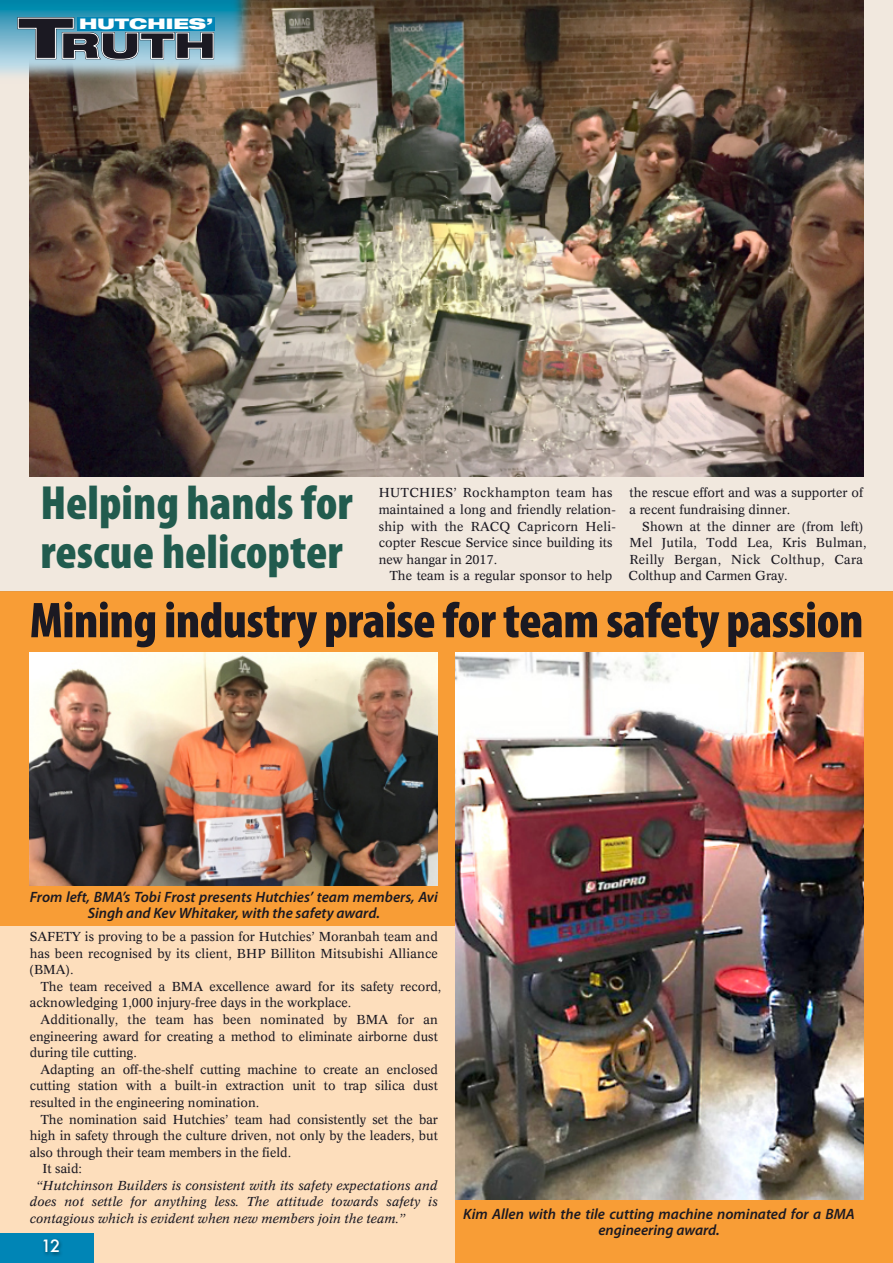
<style>
.page{position:relative;width:893px;height:1263px;background:#fff}
.page>*{position:absolute;margin:0;border:0;box-sizing:border-box;transform-origin:0 0}
.t1{font:900 condensed 50.7px "Myriad Pro";letter-spacing:-.01em;color:#1b1922}
.t2{font:900 condensed 48.3px/48.3px "Myriad Pro";color:#215b4e}
.t3{font:500 16.5px "Futura";color:#fff}
.t4{font:italic 600 15px/16.5px "Myriad Pro";color:#1b1922;text-align:center}
.t5{font:900 expanded 14.55px "Helvetica Neue LT Std";color:#fff;scale:1.23 1}
.t6{font:12.75px/16.5px "Concorde";color:#1b1922}
.t7{font:italic 12.75px/16.6px "Concorde";letter-spacing:-.01em;color:#1b1922;text-align:justify}
</style>
<div class="page">
<div style="left:0;top:591px;width:893px;height:672px;background:#f89d36"></div>
<div style="left:0;top:0;width:893px;height:591px;background:#f1e8de"></div>
<div style="left:0;top:926px;width:455px;height:337px;background:#fddebc"></div>
<img style="left:30px;top:0;width:833px;height:477px">
<img style="left:0;top:0;width:255px;height:84px">
<div style="left:0;top:1233px;width:94px;height:30px;background:#0085b6"></div>
<img style="left:43px;top:1239px;width:19px;height:17px">
<svg style="left:17px;top:17px;width:198px;height:43px;background:#467186"></svg>
<img style="left:455px;top:653px;width:408px;height:546px">
<img style="left:30px;top:653px;width:408px;height:233px">
<p class="t5" style="left:79px;top:18px;width:111px">HUTCHIES’</p>
<h2 class="t2" style="left:40px;top:483px;width:314px">Helping hands for rescue helicopter</h2>
<p class="t6" style="left:379px;top:486px;width:239px">HUTCHIES’ Rockhampton team has maintained a long and friendly relation&shy;ship with the RACQ Capricorn Heli&shy;copter Rescue Service since building its new hangar in 2017.</p>
<p class="t6" style="left:390px;top:569px;width:224px">The team is a regular sponsor to help</p>
<p class="t6" style="left:629px;top:486px;width:235px">the rescue effort and was a supporter of a recent fundraising dinner.</p>
<p class="t6" style="left:629px;top:519px;width:240px;text-indent:14px">Shown at the dinner are (from left)<br>Mel Jutila, Todd Lea, Kris Bulman,<br>Reilly Bergan, Nick Colthup, Cara<br>Colthup and Carmen Gray.</p>
<h1 class="t1" style="left:30px;top:599px;width:835px">Mining industry praise for team safety passion</h1>
<p class="t4" style="left:30px;top:890px;width:410px">From left, BMA’s Tobi Frost presents Hutchies’ team members, Avi<br>Singh and Kev Whitaker, with the safety award.</p>
<p class="t6" style="left:29px;top:929px;width:410px;text-align:justify">SAFETY is proving to be a passion for Hutchies’ Moranbah team and has been recognised by its client, BHP Billiton Mitsubishi Alliance (BMA).</p>
<p class="t6" style="left:30px;top:979px;width:413px;text-indent:11px">The team received a BMA excellence award for its safety record, acknowledging 1,000 injury-free days in the workplace.</p>
<p class="t6" style="left:30px;top:1012px;width:410px;text-align:justify;text-indent:11px">Additionally, the team has been nominated by BMA for an engineering award for creating a method to eliminate airborne dust during tile cutting.</p>
<p class="t6" style="left:30px;top:1062px;width:410px;text-align:justify;text-indent:11px">Adapting an off-the-shelf cutting machine to create an enclosed cutting station with a built-in extraction unit to trap silica dust resulted in the engineering nomination.</p>
<p class="t6" style="left:41px;top:1112px;width:398px">The nomination said Hutchies’ team had consistently set the bar</p>
<p class="t6" style="left:30px;top:1128px;width:410px">high in safety through the culture driven, not only by the leaders, but</p>
<p class="t6" style="left:30px;top:1145px;width:263px">also through their team members in the field.</p>
<p class="t6" style="left:43px;top:1161px;width:41px">It said:</p>
<p class="t7" style="left:30px;top:1178px;width:410px;text-indent:7px">“Hutchinson Builders is consistent with its safety expectations and does not settle for anything less. The attitude towards safety is contagious which is evident when new members join the team.”</p>
<p class="t3" style="left:41px;top:1238px;width:21px">12</p>
<p class="t4" style="left:463px;top:1207px;width:393px">Kim Allen with the tile cutting machine nominated for a BMA engineering award.</p>
</div>
